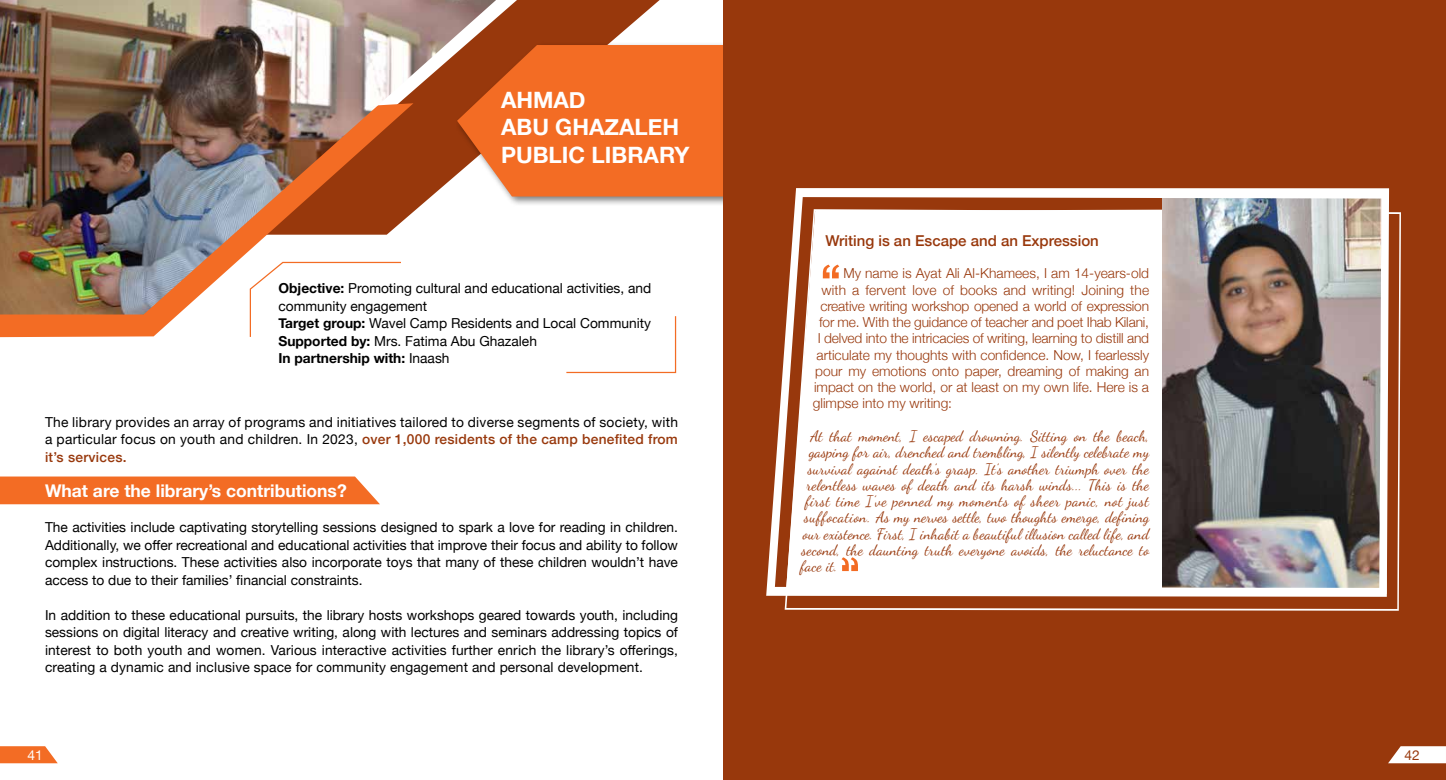
<style>
.page{position:relative;width:1446px;height:780px;background:#fff}
.page>*{position:absolute;margin:0;border:0;box-sizing:border-box;transform-origin:0 0}
.t1{font:700 22.5px/27.5px "Helvetica Neue";color:#fff}
.t2{font:700 17.5px "Helvetica Neue";color:#fff}
.t3{font:15px "Dancing Script";letter-spacing:.01em;color:#98380c}
.t4{font:15px "Dancing Script";letter-spacing:.03em;color:#98380c}
.t5{font:500 15px "Helvetica Neue";color:#98380c}
.t6{font:13.75px/17.5px "Helvetica Neue";color:#000;text-align:justify}
.t7{font:300 13.75px "Helvetica Neue";color:#98380c}
.t8{font:13.75px "Helvetica Neue";color:#fff}
.t9{font:13.75px "Helvetica Neue";color:#98380c}
.s1{font-weight:700}
.s2{font-weight:500;color:#98380c}
</style>
<div class="page">
<div style="left:0;top:476px;width:380px;height:28px;background:#f36c24"></div>
<svg style="left:496px;top:0;width:163px;height:42px;fill:#98380c"></svg>
<svg style="left:0;top:314px;width:179px;height:23px;background:#f27837"></svg>
<img style="left:0;top:0;width:496px;height:314px">
<div style="left:455px;top:42px;width:316px;height:165px;background:#000;opacity:.5"></div>
<svg style="left:457px;top:45px;width:266px;height:151px;background:#ea6c29"></svg>
<svg style="left:249px;top:261px;width:153px;height:76px"></svg>
<svg style="left:566px;top:316px;width:111px;height:58px"></svg>
<div style="left:723px;top:0;width:723px;height:780px;background:#98380c"></div>
<svg style="left:0;top:746px;width:58px;height:17px"></svg>
<svg style="left:1388px;top:746px;width:58px;height:17px"></svg>
<svg style="left:784px;top:212px;width:617px;height:398px"></svg>
<svg style="left:766px;top:188px;width:623px;height:408px;background:#ccc3c0"></svg>
<svg style="left:823px;top:264px;width:16px;height:14px"></svg>
<svg style="left:841px;top:557px;width:17px;height:14px"></svg>
<h1 class="t1" style="left:501px;top:86px;width:190px">AHMAD<br>ABU GHAZALEH<br>PUBLIC LIBRARY</h1>
<p class="t6" style="left:278px;top:280px;width:374px;text-align:left"><span class="s1">Objective:</span> Promoting cultural and educational activities, and community engagement<br><span class="s1">Target group:</span> Wavel Camp Residents and Local Community <span class="s1">Supported by:</span> Mrs. Fatima Abu Ghazaleh<br><span class="s1">In partnership with:</span> Inaash</p>
<p class="t6" style="left:45px;top:414px;width:634px">The library provides an array of programs and initiatives tailored to diverse segments of society, with a particular focus on youth and children. In 2023, <span class="s2">over 1,000 residents of the camp benefited from it’s services.</span></p>
<p class="t2" style="left:45px;top:477px;width:303px">What are the library’s contributions?</p>
<p class="t6" style="left:45px;top:519px;width:634px">The activities include captivating storytelling sessions designed to spark a love for reading in children.<br>Additionally, we offer recreational and educational activities that improve their focus and ability to follow complex instructions. These activities also incorporate toys that many of these children wouldn’t have access to due to their families’ financial constraints.</p>
<p class="t6" style="left:45px;top:606px;width:634px">In addition to these educational pursuits, the library hosts workshops geared towards youth, including sessions on digital literacy and creative writing, along with lectures and seminars addressing topics of interest to both youth and women. Various interactive activities further enrich the library’s offerings, creating a dynamic and inclusive space for community engagement and personal development.</p>
<p class="t5" style="left:825px;top:228px;width:275px">Writing is an Escape and an Expression</p>
<p class="t7" style="left:843px;top:262px;width:307px">My name is Ayat Ali Al-Khamees, I am 14-years-old</p>
<p class="t7" style="left:821px;top:278px;width:329px">with a fervent love of books and writing! Joining the</p>
<p class="t7" style="left:820px;top:295px;width:330px">creative writing workshop opened a world of expression</p>
<p class="t7" style="left:819px;top:311px;width:331px">for me. With the guidance of teacher and poet Ihab Kilani,</p>
<p class="t7" style="left:818px;top:327px;width:333px">I delved into the intricacies of writing, learning to distill and</p>
<p class="t7" style="left:816px;top:343px;width:334px">articulate my thoughts with confidence. Now, I fearlessly</p>
<p class="t7" style="left:815px;top:360px;width:335px">pour my emotions onto paper, dreaming of making an</p>
<p class="t7" style="left:814px;top:376px;width:336px">impact on the world, or at least on my own life. Here is a</p>
<p class="t7" style="left:813px;top:392px;width:141px">glimpse into my writing:</p>
<p class="t3" style="left:810px;top:427px;width:340px">At that moment, I escaped drowning. Sitting on the beach,</p>
<p class="t3" style="left:809px;top:443px;width:342px">gasping for air, drenched and trembling, I silently celebrate my</p>
<p class="t3" style="left:808px;top:459px;width:343px">survival against death’s grasp. It’s another triumph over the</p>
<p class="t3" style="left:806px;top:476px;width:344px">relentless waves of death and its harsh winds... This is the</p>
<p class="t4" style="left:805px;top:492px;width:345px">first time I’ve penned my moments of sheer panic, not just</p>
<p class="t3" style="left:804px;top:508px;width:347px">suffocation. As my nerves settle, two thoughts emerge, defining</p>
<p class="t3" style="left:803px;top:524px;width:348px">our existence. First, I inhabit a beautiful illusion called life, and</p>
<p class="t3" style="left:801px;top:541px;width:349px">second, the daunting truth everyone avoids, the reluctance to</p>
<p class="t3" style="left:800px;top:557px;width:39px">face it.</p>
<p class="t8" style="left:28px;top:745px;width:17px">41</p>
<p class="t9" style="left:1404px;top:745px;width:17px">42</p>
</div>
